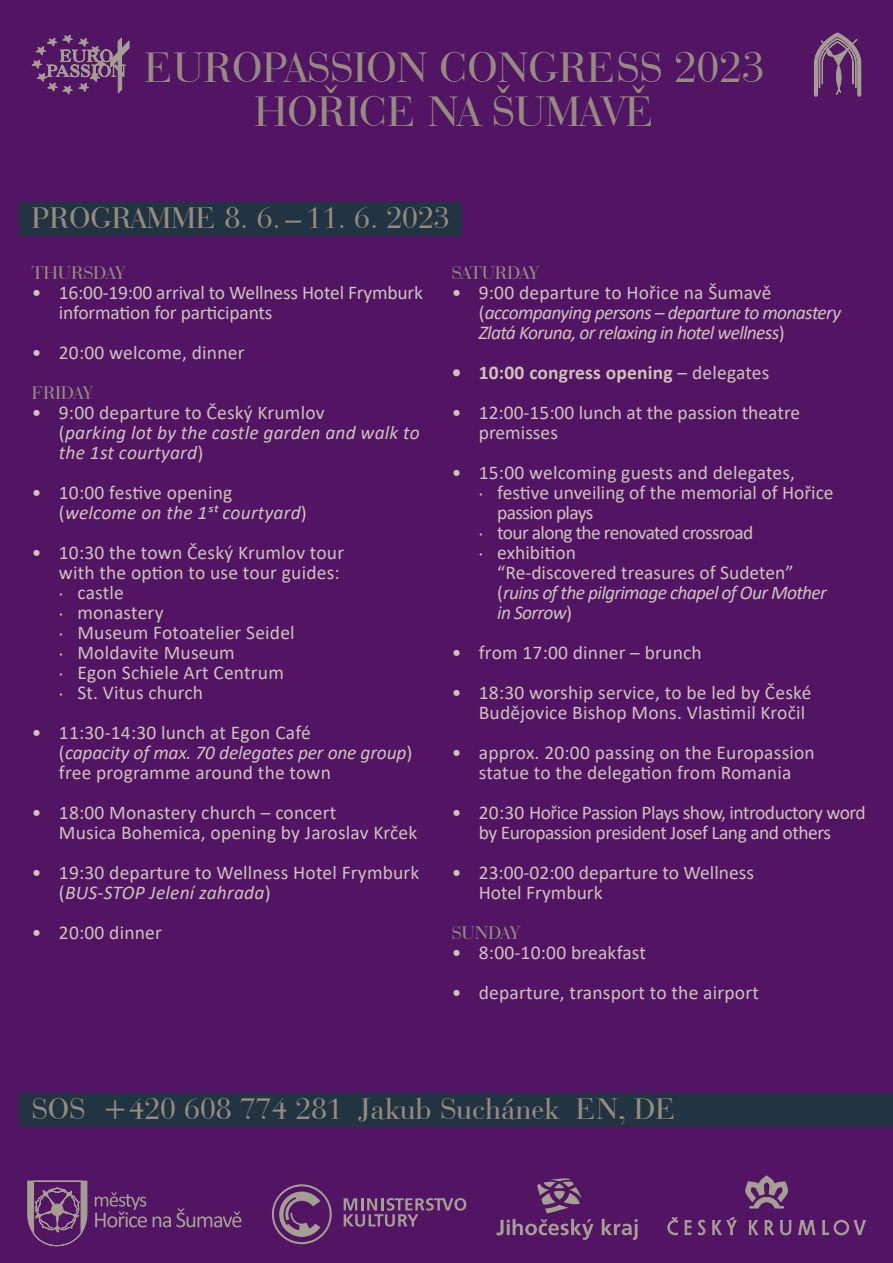
<style>
.page{position:relative;width:893px;height:1263px;background:#511564}
.page>*{position:absolute;margin:0;border:0;box-sizing:border-box;transform-origin:0 0}
.t1{font:45px/43.5px "Bauer Bodoni CE";letter-spacing:.02em;color:#968b7f;text-align:center}
.t2{font:31.5px "Bauer Bodoni CE";letter-spacing:.02em;color:#968b7f}
.t3{font:19.5px/20px "Calibri";letter-spacing:.005em;color:#d0c2b8}
.t4{font:italic 19.5px/20px "Calibri";letter-spacing:-.035em;color:#d0c2b8}
.t5{font:italic 19.5px/20px "Calibri";letter-spacing:.01em;color:#d0c2b8}
.t6{font:19.5px/20px "Calibri";letter-spacing:-.025em;color:#d0c2b8;text-align:center}
.t7{font:19.5px "Calibri";letter-spacing:-.035em;color:#d0c2b8}
.t8{font:700 19.5px "Calibri";letter-spacing:.01em;color:#d0c2b8}
.t9{font:19.5px "Bauer Bodoni CE";letter-spacing:.02em;color:#968b7f}
.s1{font-style:normal}
.s2{font-family:"Minion Pro"}
.s3{font-style:italic}
.s4{font-weight:400}
</style>
<div class="page">
<div style="left:19px;top:202px;width:442px;height:34px;background:#223442"></div>
<svg style="left:537px;top:1178px;width:45px;height:35px"></svg>
<svg style="left:602px;top:1219px;width:36px;height:21px"></svg>
<svg style="left:496px;top:1219px;width:98px;height:21px"></svg>
<svg style="left:344px;top:1198px;width:122px;height:28px"></svg>
<svg style="left:272px;top:1184px;width:60px;height:60px"></svg>
<svg style="left:27px;top:1180px;width:60px;height:66px"></svg>
<svg style="left:95px;top:1192px;width:146px;height:35px"></svg>
<svg style="left:698px;top:1220px;width:7px;height:15px"></svg>
<svg style="left:685px;top:1220px;width:6px;height:15px"></svg>
<svg style="left:668px;top:1217px;width:9px;height:18px"></svg>
<svg style="left:712px;top:1217px;width:24px;height:18px"></svg>
<svg style="left:798px;top:1220px;width:17px;height:15px"></svg>
<svg style="left:765px;top:1220px;width:9px;height:15px"></svg>
<svg style="left:780px;top:1220px;width:11px;height:15px"></svg>
<svg style="left:822px;top:1220px;width:44px;height:15px"></svg>
<svg style="left:749px;top:1220px;width:9px;height:15px"></svg>
<svg style="left:746px;top:1176px;width:42px;height:32px"></svg>
<div style="left:19px;top:1093px;width:874px;height:33px;background:#223442"></div>
<svg style="left:814px;top:32px;width:47px;height:65px"></svg>
<svg style="left:31px;top:34px;width:99px;height:61px"></svg>
<h1 class="t1" style="left:145px;top:45px;width:621px">EUROPASSION CONGRESS 2023<br>HOŘICE NA ŠUMAVĚ</h1>
<h2 class="t2" style="left:32px;top:199px;width:419px">PROGRAMME 8. 6. – 11. 6. 2023</h2>
<p class="t9" style="left:32px;top:261px;width:95px">THURSDAY</p>
<p class="t3" style="left:59px;top:282px;width:366px;text-indent:-27px">• 16:00-19:00 arrival to Wellness Hotel Frymburk information for participants</p>
<p class="t3" style="left:32px;top:342px;width:214px">• 20:00 welcome, dinner</p>
<p class="t9" style="left:32px;top:381px;width:62px">FRIDAY</p>
<p class="t5" style="left:59px;top:402px;width:362px;text-indent:-27px"><span class="s1">• 9:00 departure to Český Krumlov<br>(</span>parking lot by the castle garden and walk to the 1st courtyard<span class="s1">)</span></p>
<p class="t5" style="left:59px;top:482px;width:249px;text-indent:-27px"><span class="s1">• 10:00 festive opening (</span>welcome on the 1st courtyard<span class="s1">)</span></p>
<p class="t3" style="left:59px;top:542px;width:287px;text-indent:-27px">• 10:30 the town Český Krumlov tour with the option to use tour guides: <span class="s2">·</span> castle<br><span class="s2">·</span> monastery<br><span class="s2">·</span> Museum Fotoatelier Seidel<br><span class="s2">·</span> Moldavite Museum<br><span class="s2">·</span> Egon Schiele Art Centrum<br><span class="s2">·</span> St. Vitus church</p>
<p class="t3" style="left:59px;top:722px;width:355px;text-indent:-27px">• 11:30-14:30 lunch at Egon Café<br>(<span class="s3">capacity of max. 70 delegates per one group</span>) free programme around the town</p>
<p class="t3" style="left:59px;top:802px;width:360px;text-indent:-27px">• 18:00 Monastery church – concert<br>Musica Bohemica, opening by Jaroslav Krček</p>
<p class="t3" style="left:59px;top:862px;width:362px;text-indent:-27px">• 19:30 departure to Wellness Hotel Frymburk (<span class="s3">BUS-STOP Jelení zahrada</span>)</p>
<p class="t3" style="left:32px;top:922px;width:132px">• 20:00 dinner</p>
<p class="t9" style="left:452px;top:261px;width:89px">SATURDAY</p>
<p class="t4" style="left:479px;top:282px;width:364px;text-indent:-27px"><span class="s1">• 9:00 departure to Hořice na Šumavě (</span>accompanying persons – departure to monastery<br>Zlatá Koruna, or relaxing in hotel wellness<span class="s1">)</span></p>
<p class="t8" style="left:452px;top:359px;width:319px">• 10:00 congress opening <span class="s4">– delegates</span></p>
<p class="t3" style="left:479px;top:402px;width:323px;text-indent:-27px">• 12:00-15:00 lunch at the passion theatre premisses</p>
<p class="t3" style="left:452px;top:462px;width:345px">• 15:00 welcoming guests and delegates,</p>
<p class="t3" style="left:479px;top:482px;width:356px"><span class="s2">·</span> festive unveiling of the memorial of Hořice</p>
<p class="t7" style="left:497px;top:499px;width:97px">passion plays</p>
<p class="t7" style="left:479px;top:519px;width:276px"><span class="s2">·</span> tour along the renovated crossroad</p>
<p class="t3" style="left:479px;top:542px;width:99px"><span class="s2">·</span> exhibition</p>
<p class="t3" style="left:497px;top:562px;width:298px">“Re-discovered treasures of Sudeten”</p>
<p class="t4" style="left:497px;top:582px;width:331px"><span class="s1">(</span>ruins of the pilgrimage chapel of Our Mother</p>
<p class="t4" style="left:497px;top:602px;width:76px">in Sorrow<span class="s1">)</span></p>
<p class="t3" style="left:452px;top:642px;width:251px">• from 17:00 dinner – brunch</p>
<p class="t3" style="left:479px;top:682px;width:334px;text-indent:-27px">• 18:30 worship service, to be led by České<br>Budějovice Bishop Mons. Vlastimil Kročil</p>
<p class="t3" style="left:452px;top:742px;width:365px;text-align:center">• approx. 20:00 passing on the Europassion statue to the delegation from Romania</p>
<p class="t6" style="left:452px;top:802px;width:415px">• 20:30 Hořice Passion Plays show, introductory word by Europassion president Josef Lang and others</p>
<p class="t3" style="left:479px;top:862px;width:277px;text-indent:-27px">• 23:00-02:00 departure to Wellness<br>Hotel Frymburk</p>
<p class="t9" style="left:452px;top:921px;width:69px">SUNDAY</p>
<p class="t3" style="left:452px;top:942px;width:196px">• 8:00-10:00 breakfast</p>
<p class="t3" style="left:452px;top:982px;width:309px">• departure, transport to the airport</p>
<h2 class="t2" style="left:32px;top:1089px;width:645px">SOS +420 608 774 281 Jakub Suchánek EN, DE</h2>
</div>
